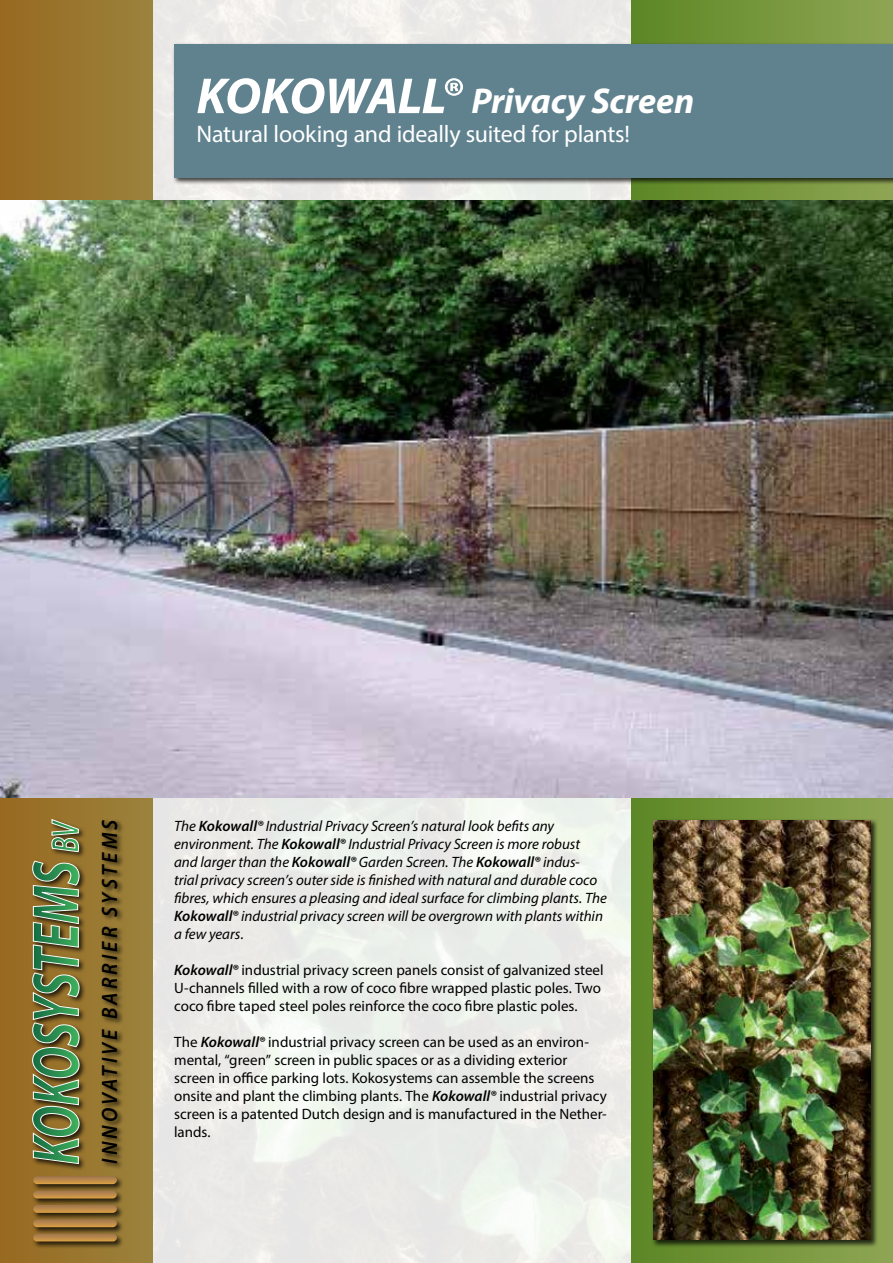
<style>
.page{position:relative;width:893px;height:1263px;background:#fff}
.page>*{position:absolute;margin:0;border:0;box-sizing:border-box;transform-origin:0 0}
.t1{font:italic 700 36px "Myriad Pro";letter-spacing:-.005em;color:#fff}
.t2{font:24px "Myriad Pro";letter-spacing:-.01em;color:#fff}
.t3{font:italic 600 22.2px "Myriad Pro";letter-spacing:.15em;color:#000;scale:.93 1}
.t4{font:15px/18px "Myriad Pro";color:#000}
.t5{font:italic 15px/18px "Myriad Pro";color:#000}
.s1{font-size:51px}
.s2{font-weight:600}
.s3{font-weight:600;font-style:italic}
</style>
<div class="page">
<img style="left:153px;top:0;width:479px;height:1263px">
<div style="left:0;top:0;width:153px;height:1263px;background:linear-gradient(to right,#986920,#9b833d)"></div>
<div style="left:632px;top:0;width:261px;height:1263px;background:linear-gradient(to right,#5c8725,#8fa654)"></div>
<div style="left:31px;top:818px;width:93px;height:431px;background:#000;opacity:.75"></div>
<svg style="left:32px;top:819px;width:48px;height:345px;background:#6c824d"></svg>
<svg style="left:33px;top:1176px;width:84px;height:8px"></svg>
<svg style="left:33px;top:1234px;width:84px;height:7px"></svg>
<svg style="left:33px;top:1219px;width:84px;height:8px"></svg>
<svg style="left:33px;top:1205px;width:84px;height:8px"></svg>
<svg style="left:33px;top:1191px;width:84px;height:7px"></svg>
<div style="left:172px;top:42px;width:721px;height:143px;background:#000;opacity:.75"></div>
<div style="left:174px;top:44px;width:719px;height:133px;background:#60828e"></div>
<img style="left:0;top:200px;width:893px;height:597px">
<div style="left:651px;top:818px;width:227px;height:430px;background:#000;opacity:.75"></div>
<img style="left:653px;top:820px;width:218px;height:420px">
<h1 class="t1" style="left:196px;top:78px;width:500px"><span class="s1">KOKOWALL®</span> Privacy Screen</h1>
<h2 class="t2" style="left:196px;top:119px;width:435px">Natural looking and ideally suited for plants!</h2>
<h3 class="t3" style="left:96px;top:1163px;width:371px;rotate:-90deg">INNOVATIVE BARRIER SYSTEMS</h3>
<p class="t5" style="left:174px;top:817px;width:434px">The <span class="s2">Kokowall®</span> Industrial Privacy Screen’s natural look befits any environment. The <span class="s2">Kokowall®</span> Industrial Privacy Screen is more robust and larger than the <span class="s2">Kokowall®</span> Garden Screen. The <span class="s2">Kokowall®</span> indus&shy;trial privacy screen’s outer side is finished with natural and durable coco fibres, which ensures a pleasing and ideal surface for climbing plants. The <span class="s2">Kokowall®</span> industrial privacy screen will be overgrown with plants within a few years.</p>
<p class="t4" style="left:174px;top:961px;width:431px"><span class="s3">Kokowall®</span> industrial privacy screen panels consist of galvanized steel<br>U-channels filled with a row of coco fibre wrapped plastic poles. Two coco fibre taped steel poles reinforce the coco fibre plastic poles.</p>
<p class="t4" style="left:174px;top:1033px;width:434px">The <span class="s3">Kokowall®</span> industrial privacy screen can be used as an environ&shy;mental, “green” screen in public spaces or as a dividing exterior screen in office parking lots. Kokosystems can assemble the screens onsite and plant the climbing plants. The <span class="s3">Kokowall®</span> industrial privacy screen is a patented Dutch design and is manufactured in the Nether&shy;lands.</p>
</div>
